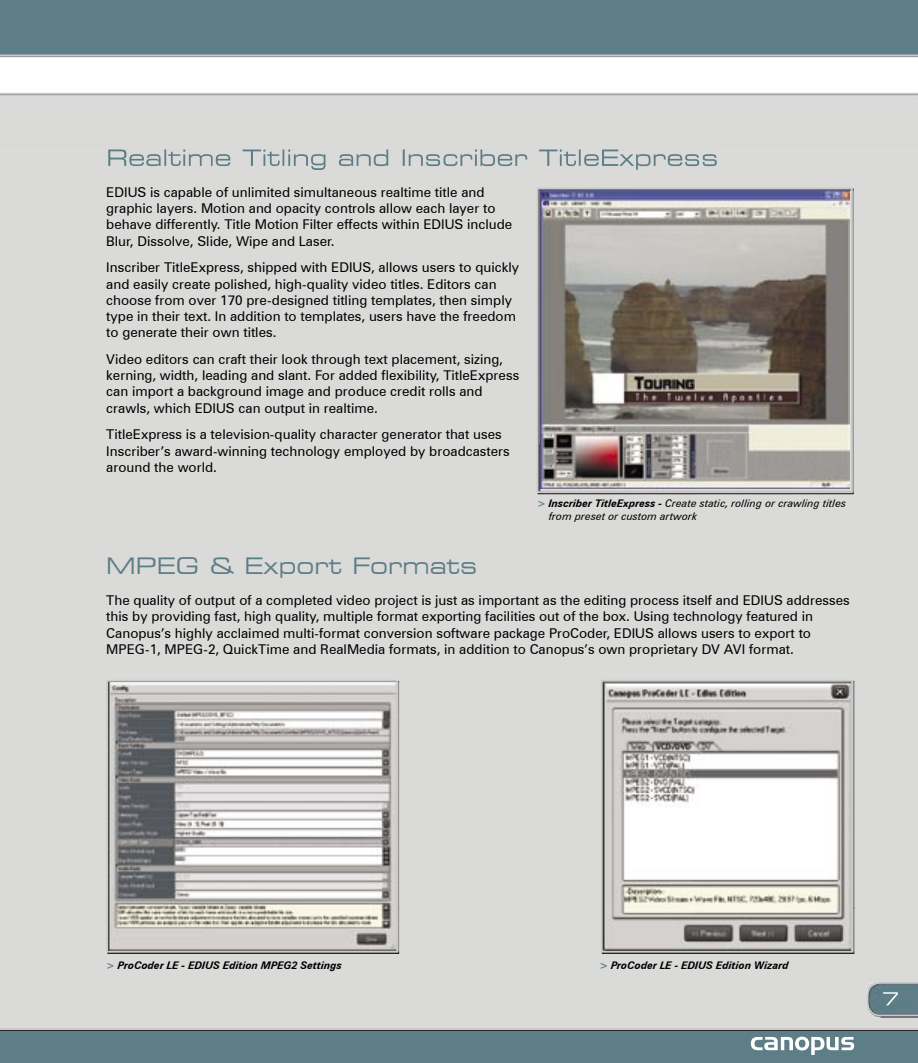
<style>
.page{position:relative;width:918px;height:1063px;background:#fff}
.page>*{position:absolute;margin:0;border:0;box-sizing:border-box;transform-origin:0 0}
.t1{font:expanded 22.5px "Square 721 BT";color:#5d7d87}
.t2{font:13.5px/16.2px "Zurich BT";color:#000}
.t3{font:italic 10.5px/12.6px "Zurich BT";color:#000}
.t4{font:italic 700 10.5px "Zurich BT";color:#000}
.s1{font-weight:700;color:#5d7d87}
.s2{font-weight:700}
.s3{color:#5d7d87}
</style>
<div class="page">
<div style="left:1px;top:151px;width:916px;height:877px;background:#dadad9"></div>
<hr style="left:0;top:0;width:1px;height:1061px;background:#dadad9">
<hr style="left:917px;top:0;width:1px;height:1061px;background:#dadad9">
<div style="left:0;top:0;width:918px;height:55px;background:#5d7d87"></div>
<hr style="left:0;top:1028px;width:918px;height:2px;background:#cacaca">
<svg style="left:108px;top:151px;width:609px;height:19px;fill:#dadad9"></svg>
<img style="left:108px;top:150px;width:609px;height:1px">
<svg style="left:0;top:55px;width:918px;height:95px;fill:#dadad8"></svg>
<img style="left:868px;top:1016px;width:50px;height:2px">
<svg style="left:867px;top:982px;width:51px;height:34px"></svg>
<img style="left:538px;top:444px;width:316px;height:50px">
<img style="left:539px;top:189px;width:51px;height:255px">
<img style="left:802px;top:189px;width:52px;height:255px">
<img style="left:541px;top:190px;width:309px;height:298px">
<hr style="left:537px;top:188px;width:2px;height:304px;background:#cacaca">
<hr style="left:538px;top:491px;width:314px;height:2px;background:#cacaca">
<hr style="left:851px;top:188px;width:2px;height:304px;background:#cacaca">
<hr style="left:538px;top:188px;width:314px;height:1px;background:#cacaca">
<img style="left:602px;top:909px;width:252px;height:45px">
<img style="left:603px;top:682px;width:49px;height:227px">
<img style="left:804px;top:681px;width:50px;height:228px">
<img style="left:652px;top:682px;width:152px;height:1px">
<img style="left:604px;top:683px;width:247px;height:268px">
<hr style="left:601px;top:681px;width:2px;height:271px;background:#cacaca">
<hr style="left:602px;top:951px;width:251px;height:2px;background:#cacaca">
<hr style="left:852px;top:681px;width:1px;height:271px;background:#cacaca">
<hr style="left:602px;top:680px;width:251px;height:2px;background:#cacaca">
<img style="left:107px;top:909px;width:292px;height:45px">
<img style="left:108px;top:682px;width:1px;height:227px">
<img style="left:398px;top:681px;width:1px;height:228px">
<img style="left:109px;top:682px;width:287px;height:268px">
<hr style="left:106px;top:681px;width:2px;height:271px;background:#cacaca">
<hr style="left:107px;top:951px;width:290px;height:2px;background:#cacaca">
<hr style="left:396px;top:681px;width:2px;height:271px;background:#cacaca">
<hr style="left:107px;top:680px;width:290px;height:2px;background:#cacaca">
<div style="left:0;top:1030px;width:918px;height:33px;background:#5d7d87"></div>
<p class="t2" style="left:106px;top:184px;width:408px">EDIUS is capable of unlimited simultaneous realtime title and graphic layers. Motion and opacity controls allow each layer to behave differently. Title Motion Filter effects within EDIUS include Blur, Dissolve, Slide, Wipe and Laser.</p>
<p class="t2" style="left:106px;top:259px;width:414px">Inscriber TitleExpress, shipped with EDIUS, allows users to quickly and easily create polished, high-quality video titles. Editors can choose from over 170 pre-designed titling templates, then simply type in their text. In addition to templates, users have the freedom to generate their own titles.</p>
<p class="t2" style="left:106px;top:351px;width:415px">Video editors can craft their look through text placement, sizing, kerning, width, leading and slant. For added flexibility, TitleExpress can import a background image and produce credit rolls and crawls, which EDIUS can output in realtime.</p>
<p class="t2" style="left:106px;top:426px;width:405px">TitleExpress is a television-quality character generator that uses<br>Inscriber’s award-winning technology employed by broadcasters around the world.</p>
<p class="t3" style="left:549px;top:497px;width:299px;text-indent:-12px"><span class="s1">&gt;</span> <span class="s2">Inscriber TitleExpress -</span> Create static, rolling or crawling titles from preset or custom artwork</p>
<h1 class="t1" style="left:106px;top:553px;width:373px">MPEG &amp; Export Formats</h1>
<p class="t2" style="left:106px;top:592px;width:745px">The quality of output of a completed video project is just as important as the editing process itself and EDIUS addresses this by providing fast, high quality, multiple format exporting facilities out of the box. Using technology featured in Canopus’s highly acclaimed multi-format conversion software package ProCoder, EDIUS allows users to export to MPEG-1, MPEG-2, QuickTime and RealMedia formats, in addition to Canopus’s own proprietary DV AVI format.</p>
<p class="t4" style="left:106px;top:959px;width:237px"><span class="s3">&gt;</span> ProCoder LE - EDIUS Edition MPEG2 Settings</p>
<p class="t4" style="left:599px;top:959px;width:191px"><span class="s3">&gt;</span> ProCoder LE - EDIUS Edition Wizard</p>
</div>
